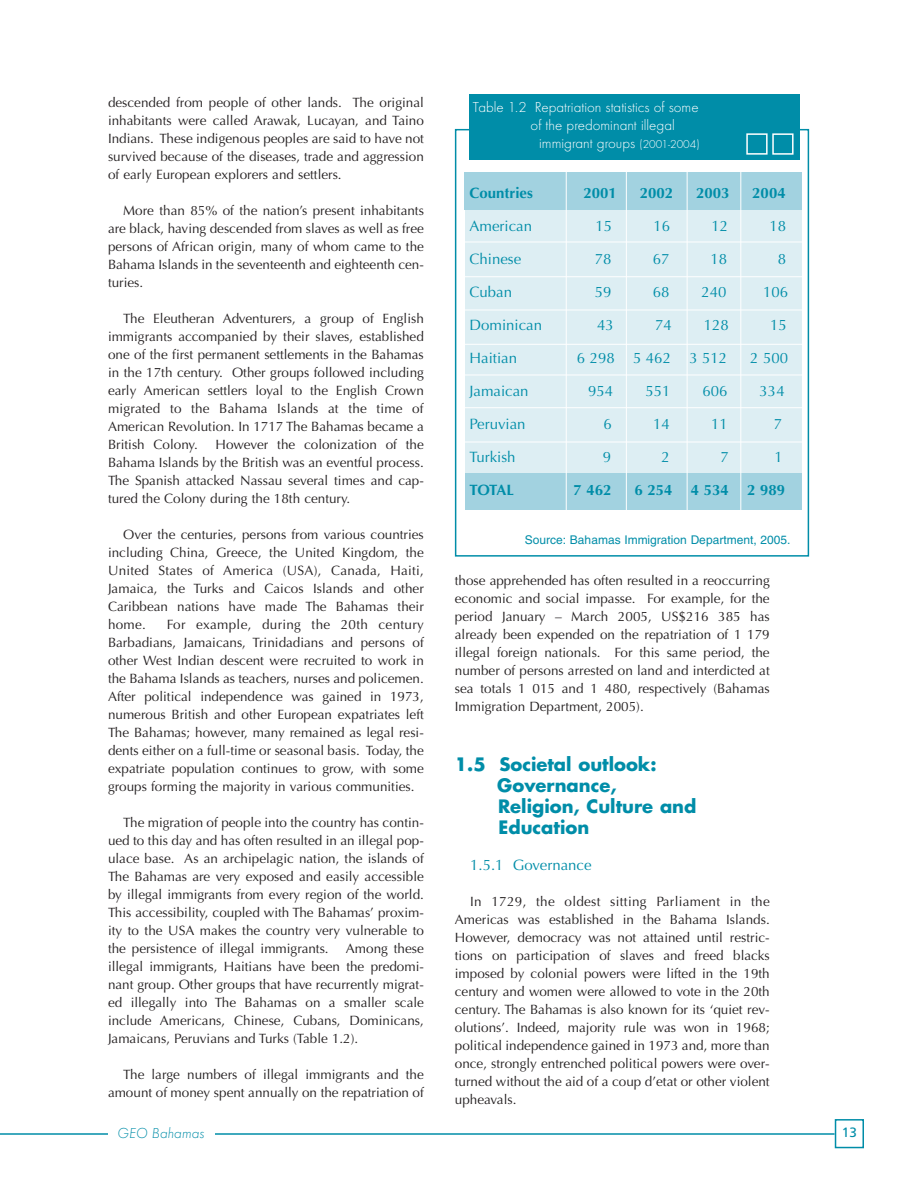
<style>
.page{position:relative;width:918px;height:1188px;background:#fff}
.page>*{position:absolute;margin:0;border:0;box-sizing:border-box;transform-origin:0 0}
.t1{font:700 18px/21px "Futura";color:#008da8}
.t2{font:15px "Optima";color:#008da8}
.t3{font:300 15px "Futura T";color:#fff}
.t4{font:700 15px "Optima";color:#008da8}
.t5{font:italic 300 15px "Futura T";color:#008da8}
.t6{font:13.5px/18px "Optima";color:#231f20;text-align:justify}
.t7{font:13.5px "Frutiger";color:#008da8}
.t8{font:12px "Helvetica";color:#008da8}
.s1{font-size:12px}
</style>
<div class="page">
<div style="left:455px;top:129px;width:354px;height:428px;border:2px solid #008da8"></div>
<div style="left:465px;top:210px;width:337px;height:265px;background:#ddeef3"></div>
<div style="left:465px;top:473px;width:337px;height:37px;background:#a2d2e0"></div>
<div style="left:464px;top:172px;width:338px;height:38px;background:#a2d2e0"></div>
<hr style="left:0;top:1133px;width:835px;height:2px;background:#008da8">
<div style="left:835px;top:1119px;width:29px;height:29px;border:2px solid #008da8"></div>
<div style="left:108px;top:1119px;width:106px;height:32px;background:#fff"></div>
<div style="left:469px;top:94px;width:330px;height:66px;background:#008da8"></div>
<div style="left:746px;top:133px;width:22px;height:22px;border:2px solid #fff"></div>
<div style="left:772px;top:133px;width:22px;height:22px;border:2px solid #fff"></div>
<hr style="left:463px;top:242px;width:342px;height:1px;background:#fff">
<hr style="left:463px;top:276px;width:342px;height:1px;background:#fff">
<hr style="left:461px;top:310px;width:342px;height:1px;background:#fff">
<hr style="left:463px;top:344px;width:342px;height:1px;background:#fff">
<hr style="left:463px;top:375px;width:342px;height:1px;background:#fff">
<hr style="left:463px;top:407px;width:342px;height:1px;background:#fff">
<hr style="left:461px;top:442px;width:342px;height:1px;background:#fff">
<hr style="left:566px;top:169px;width:1px;height:343px;background:#fff">
<hr style="left:626px;top:170px;width:1px;height:344px;background:#fff">
<hr style="left:687px;top:167px;width:1px;height:344px;background:#fff">
<hr style="left:740px;top:171px;width:1px;height:344px;background:#fff">
<p class="t6" style="left:108px;top:94px;width:317px">descended from people of other lands. The original inhabitants were called Arawak, Lucayan, and Taino Indians. These indigenous peoples are said to have not survived because of the diseases, trade and aggression of early European explorers and settlers.</p>
<p class="t6" style="left:108px;top:202px;width:317px;text-indent:15px">More than 85% of the nation’s present inhabitants are black, having descended from slaves as well as free persons of African origin, many of whom came to the Bahama Islands in the seventeenth and eighteenth cen&shy;turies.</p>
<p class="t6" style="left:108px;top:310px;width:317px;text-indent:15px">The Eleutheran Adventurers, a group of English immigrants accompanied by their slaves, established one of the first permanent settlements in the Bahamas in the 17th century. Other groups followed including early American settlers loyal to the English Crown migrated to the Bahama Islands at the time of American Revolution. In 1717 The Bahamas became a British Colony.</p>
<p class="t3" style="left:473px;top:98px;width:227px">Table 1.2 Repatriation statistics of some</p>
<p class="t3" style="left:531px;top:116px;width:146px">of the predominant illegal</p>
<p class="t3" style="left:539px;top:134px;width:162px">immigrant groups <span class="s1">(2001-2004)</span></p>
<p class="t4" style="left:470px;top:184px;width:65px">Countries</p>
<p class="t4" style="left:583px;top:184px;width:35px">2001</p>
<p class="t4" style="left:640px;top:184px;width:35px">2002</p>
<p class="t4" style="left:696px;top:184px;width:35px">2003</p>
<p class="t4" style="left:752px;top:184px;width:35px">2004</p>
<p class="t2" style="left:470px;top:217px;width:64px">American</p>
<p class="t2" style="left:595px;top:217px;width:18px">15</p>
<p class="t2" style="left:653px;top:217px;width:18px">16</p>
<p class="t2" style="left:711px;top:217px;width:18px">12</p>
<p class="t2" style="left:769px;top:217px;width:18px">18</p>
<p class="t2" style="left:470px;top:250px;width:53px">Chinese</p>
<p class="t2" style="left:595px;top:250px;width:18px">78</p>
<p class="t2" style="left:653px;top:250px;width:18px">67</p>
<p class="t2" style="left:711px;top:250px;width:18px">18</p>
<p class="t2" style="left:778px;top:250px;width:10px">8</p>
<p class="t2" style="left:470px;top:283px;width:44px">Cuban</p>
<p class="t2" style="left:595px;top:283px;width:18px">59</p>
<p class="t2" style="left:653px;top:283px;width:18px">68</p>
<p class="t2" style="left:701px;top:283px;width:27px">240</p>
<p class="t2" style="left:763px;top:283px;width:27px">106</p>
<p class="t2" style="left:470px;top:316px;width:74px">Dominican</p>
<p class="t2" style="left:597px;top:316px;width:18px">43</p>
<p class="t2" style="left:655px;top:316px;width:18px">74</p>
<p class="t2" style="left:704px;top:316px;width:27px">128</p>
<p class="t2" style="left:770px;top:316px;width:18px">15</p>
<p class="t2" style="left:470px;top:349px;width:49px">Haitian</p>
<p class="t2" style="left:577px;top:349px;width:152px">6 298 5 462 3 512</p>
<p class="t2" style="left:750px;top:349px;width:39px">2 500</p>
<p class="t2" style="left:470px;top:382px;width:60px">Jamaican</p>
<p class="t2" style="left:588px;top:382px;width:27px">954</p>
<p class="t2" style="left:645px;top:382px;width:27px">551</p>
<p class="t2" style="left:703px;top:382px;width:27px">606</p>
<p class="t2" style="left:760px;top:382px;width:27px">334</p>
<p class="t2" style="left:470px;top:415px;width:58px">Peruvian</p>
<p class="t2" style="left:604px;top:415px;width:10px">6</p>
<p class="t2" style="left:653px;top:415px;width:18px">14</p>
<p class="t2" style="left:711px;top:415px;width:18px">11</p>
<p class="t2" style="left:774px;top:415px;width:10px">7</p>
<p class="t2" style="left:470px;top:448px;width:48px">Turkish</p>
<p class="t2" style="left:603px;top:448px;width:10px">9</p>
<p class="t2" style="left:662px;top:448px;width:10px">2</p>
<p class="t2" style="left:720px;top:448px;width:10px">7</p>
<p class="t2" style="left:775px;top:448px;width:10px">1</p>
<p class="t4" style="left:470px;top:481px;width:46px">TOTAL</p>
<p class="t4" style="left:574px;top:481px;width:39px">7 462</p>
<p class="t4" style="left:635px;top:481px;width:152px">6 254 4 534 2 989</p>
<p class="t6" style="left:108px;top:436px;width:317px;text-indent:108px">However the colonization of the Bahama Islands by the British was an eventful process.<br>The Spanish attacked Nassau several times and cap&shy;tured the Colony during the 18th century.</p>
<p class="t6" style="left:108px;top:526px;width:317px;text-indent:15px">Over the centuries, persons from various countries including China, Greece, the United Kingdom, the United States of America (USA), Canada, Haiti, Jamaica, the Turks and Caicos Islands and other Caribbean nations have made The Bahamas their home.</p>
<p class="t8" style="left:525px;top:536px;width:267px">Source: Bahamas Immigration Department, 2005.</p>
<p class="t6" style="left:455px;top:572px;width:316px">those apprehended has often resulted in a reoccurring economic and social impasse. For example, for the period January – March 2005, US$216 385 has already been expended on the repatriation of 1 179 illegal foreign nationals. For this same period, the number of persons arrested on land and interdicted at sea totals 1 015 and 1 480, respectively (Bahamas Immigration Department, 2005).</p>
<p class="t6" style="left:108px;top:616px;width:317px;text-indent:59px">For example, during the 20th century Barbadians, Jamaicans, Trinidadians and persons of other West Indian descent were recruited to work in the Bahama Islands as teachers, nurses and policemen.<br>After political independence was gained in 1973, numerous British and other European expatriates left The Bahamas; however, many remained as legal resi&shy;dents either on a full-time or seasonal basis. Today, the expatriate population continues to grow, with some groups forming the majority in various communities.</p>
<p class="t6" style="left:108px;top:814px;width:317px;text-indent:15px">The migration of people into the country has contin&shy;ued to this day and has often resulted in an illegal pop&shy;ulace base. As an archipelagic nation, the islands of The Bahamas are very exposed and easily accessible by illegal immigrants from every region of the world.<br>This accessibility, coupled with The Bahamas’ proxim&shy;ity to the USA makes the country very vulnerable to the persistence of illegal immigrants.</p>
<h1 class="t1" style="left:497px;top:756px;width:201px;text-indent:-42px">1.5 Societal outlook:<br>Governance,<br>Religion, Culture and<br>Education</h1>
<p class="t2" style="left:470px;top:856px;width:123px">1.5.1 Governance</p>
<p class="t6" style="left:455px;top:893px;width:316px;text-indent:15px">In 1729, the oldest sitting Parliament in the Americas was established in the Bahama Islands.<br>However, democracy was not attained until restric&shy;tions on participation of slaves and freed blacks imposed by colonial powers were lifted in the 19th century and women were allowed to vote in the 20th century. The Bahamas is also known for its ‘quiet rev&shy;olutions’. Indeed, majority rule was won in 1968; political independence gained in 1973 and, more than once, strongly entrenched political powers were over&shy;turned without the aid of a coup d’etat or other violent upheavals.</p>
<p class="t6" style="left:108px;top:940px;width:317px;text-indent:238px">Among these illegal immigrants, Haitians have been the predomi&shy;nant group. Other groups that have recurrently migrat&shy;ed illegally into The Bahamas on a smaller scale include Americans, Chinese, Cubans, Dominicans, Jamaicans, Peruvians and Turks (Table 1.2).</p>
<p class="t6" style="left:108px;top:1066px;width:317px;text-align:right">The large numbers of illegal immigrants and the amount of money spent annually on the repatriation of</p>
<p class="t5" style="left:117px;top:1124px;width:89px">GEO Bahamas</p>
<p class="t7" style="left:842px;top:1127px;width:17px">13</p>
</div>
